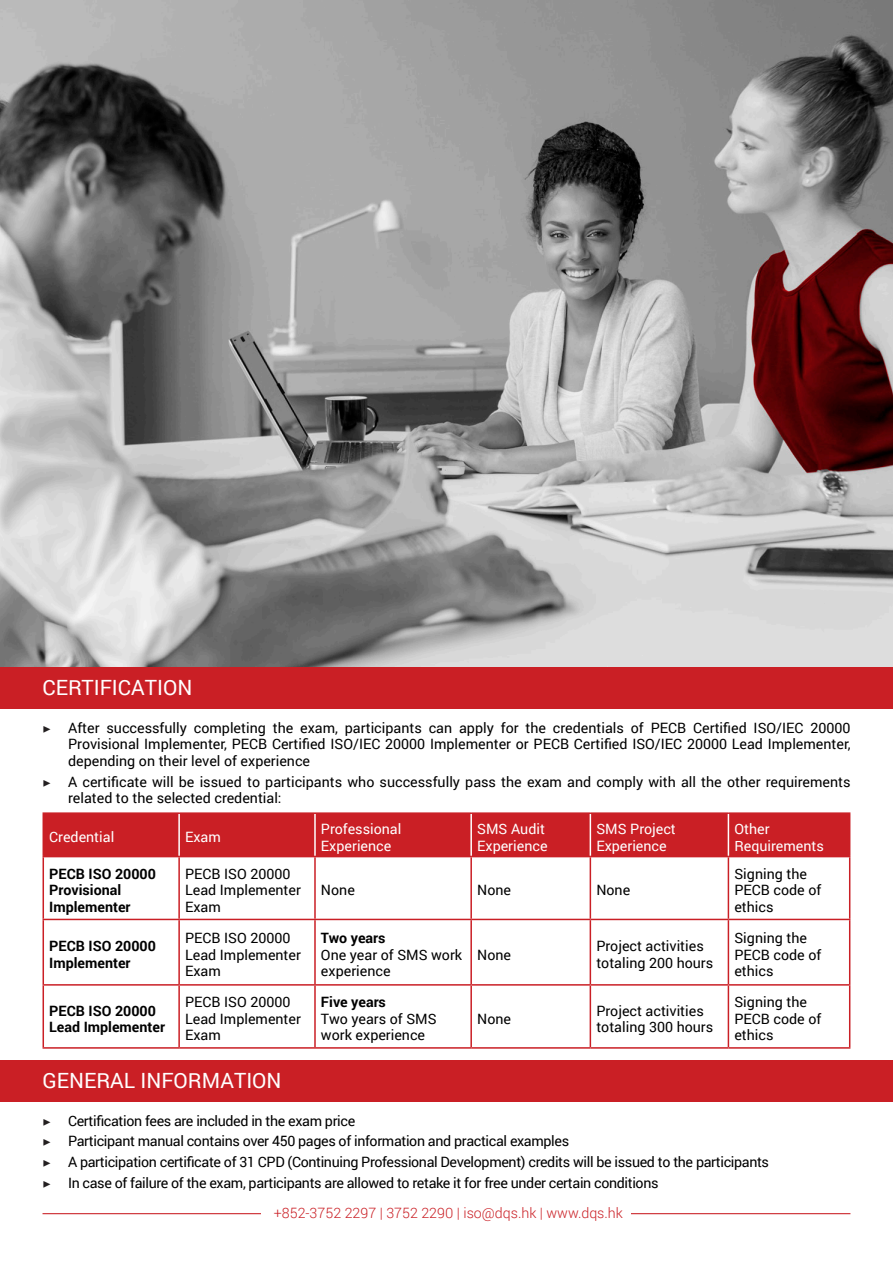
<style>
.page{position:relative;width:893px;height:1263px;background:#fff}
.page>*{position:absolute;margin:0;border:0;box-sizing:border-box;transform-origin:0 0}
.t1{font:21px "Roboto";color:#fff}
.Bullet_Points{font:14.25px/16.5px "Roboto";color:#000}
.Bullet_Points-2{font:14.25px "Roboto";letter-spacing:-.025em;color:#000}
.t2{font:700 14.25px "Roboto";color:#000}
.t3{font:14.25px "Roboto";color:#fff}
.t4{font:300 14.25px "Roboto";color:#ca1f25}
.s1{font-family:"Minion Pro";color:#231f20}
</style>
<div class="page">
<img style="left:0;top:0;width:893px;height:667px">
<div style="left:44px;top:814px;width:805px;height:42px;background:#ca1f25"></div>
<hr style="left:178px;top:814px;width:2px;height:42px;background:#fff">
<hr style="left:314px;top:814px;width:2px;height:42px;background:#fff">
<hr style="left:470px;top:814px;width:2px;height:42px;background:#fff">
<hr style="left:590px;top:814px;width:1px;height:42px;background:#fff">
<hr style="left:728px;top:814px;width:1px;height:42px;background:#fff">
<hr style="left:43px;top:812px;width:136px;height:2px;background:#ca1f25">
<hr style="left:43px;top:814px;width:1px;height:42px;background:#ca1f25">
<hr style="left:179px;top:812px;width:136px;height:2px;background:#ca1f25">
<hr style="left:315px;top:812px;width:156px;height:2px;background:#ca1f25">
<hr style="left:471px;top:812px;width:119px;height:2px;background:#ca1f25">
<hr style="left:590px;top:812px;width:138px;height:2px;background:#ca1f25">
<hr style="left:728px;top:812px;width:122px;height:2px;background:#ca1f25">
<hr style="left:849px;top:814px;width:1px;height:42px;background:#ca1f25">
<hr style="left:43px;top:857px;width:1px;height:62px;background:#ca1f25">
<hr style="left:849px;top:857px;width:1px;height:62px;background:#ca1f25">
<hr style="left:43px;top:920px;width:1px;height:64px;background:#ca1f25">
<hr style="left:849px;top:920px;width:1px;height:64px;background:#ca1f25">
<hr style="left:43px;top:986px;width:1px;height:61px;background:#ca1f25">
<hr style="left:849px;top:986px;width:1px;height:61px;background:#ca1f25">
<hr style="left:43px;top:1047px;width:136px;height:2px;background:#ca1f25">
<hr style="left:179px;top:1047px;width:136px;height:2px;background:#ca1f25">
<hr style="left:315px;top:1047px;width:156px;height:2px;background:#ca1f25">
<hr style="left:471px;top:1047px;width:119px;height:2px;background:#ca1f25">
<hr style="left:590px;top:1047px;width:138px;height:2px;background:#ca1f25">
<hr style="left:728px;top:1047px;width:122px;height:2px;background:#ca1f25">
<hr style="left:178px;top:857px;width:2px;height:62px;background:#ca1f25">
<hr style="left:314px;top:857px;width:2px;height:62px;background:#ca1f25">
<hr style="left:470px;top:857px;width:2px;height:62px;background:#ca1f25">
<hr style="left:590px;top:857px;width:1px;height:62px;background:#ca1f25">
<hr style="left:728px;top:857px;width:1px;height:62px;background:#ca1f25">
<hr style="left:43px;top:919px;width:136px;height:1px;background:#ca1f25">
<hr style="left:179px;top:919px;width:136px;height:1px;background:#ca1f25">
<hr style="left:178px;top:920px;width:2px;height:64px;background:#ca1f25">
<hr style="left:315px;top:919px;width:156px;height:1px;background:#ca1f25">
<hr style="left:314px;top:920px;width:2px;height:64px;background:#ca1f25">
<hr style="left:471px;top:919px;width:119px;height:1px;background:#ca1f25">
<hr style="left:470px;top:920px;width:2px;height:64px;background:#ca1f25">
<hr style="left:590px;top:919px;width:138px;height:1px;background:#ca1f25">
<hr style="left:590px;top:920px;width:1px;height:64px;background:#ca1f25">
<hr style="left:728px;top:919px;width:122px;height:1px;background:#ca1f25">
<hr style="left:728px;top:920px;width:1px;height:64px;background:#ca1f25">
<hr style="left:43px;top:984px;width:136px;height:2px;background:#ca1f25">
<hr style="left:179px;top:984px;width:136px;height:2px;background:#ca1f25">
<hr style="left:178px;top:986px;width:2px;height:61px;background:#ca1f25">
<hr style="left:315px;top:984px;width:156px;height:2px;background:#ca1f25">
<hr style="left:314px;top:986px;width:2px;height:61px;background:#ca1f25">
<hr style="left:471px;top:984px;width:119px;height:2px;background:#ca1f25">
<hr style="left:470px;top:986px;width:2px;height:61px;background:#ca1f25">
<hr style="left:590px;top:984px;width:138px;height:2px;background:#ca1f25">
<hr style="left:590px;top:986px;width:1px;height:61px;background:#ca1f25">
<hr style="left:728px;top:984px;width:122px;height:2px;background:#ca1f25">
<hr style="left:728px;top:986px;width:1px;height:61px;background:#ca1f25">
<hr style="left:43px;top:856px;width:136px;height:1px;background:#ca1f25">
<hr style="left:179px;top:856px;width:136px;height:1px;background:#ca1f25">
<hr style="left:315px;top:856px;width:156px;height:1px;background:#ca1f25">
<hr style="left:471px;top:856px;width:119px;height:1px;background:#ca1f25">
<hr style="left:590px;top:856px;width:138px;height:1px;background:#ca1f25">
<hr style="left:728px;top:856px;width:122px;height:1px;background:#ca1f25">
<div style="left:0;top:667px;width:893px;height:41px;background:#ca1f25"></div>
<div style="left:0;top:1060px;width:893px;height:41px;background:#ca1f25"></div>
<hr style="left:43px;top:1213px;width:807px;height:1px;background:#ca1f25">
<div style="left:261px;top:1207px;width:370px;height:30px;background:#fff"></div>
<p class="t1" style="left:43px;top:673px;width:151px">CERTIFICATION</p>
<p class="Bullet_Points" style="left:68px;top:719px;width:784px;text-align:justify;text-indent:-26px"><span class="s1">▶</span> After successfully completing the exam, participants can apply for the credentials of PECB Certified ISO/IEC 20000<br>Provisional Implementer, PECB Certified ISO/IEC 20000 Implementer or PECB Certified ISO/IEC 20000 Lead Implementer, depending on their level of experience</p>
<p class="Bullet_Points" style="left:68px;top:773px;width:784px;text-indent:-26px"><span class="s1">▶</span> A certificate will be issued to participants who successfully pass the exam and comply with all the other requirements related to the selected credential:</p>
<p class="t3" style="left:49px;top:827px;width:66px">Credential</p>
<p class="t3" style="left:185px;top:827px;width:37px">Exam</p>
<p class="t3" style="left:321px;top:819px;width:82px">Professional</p>
<p class="t3" style="left:321px;top:835px;width:72px">Experience</p>
<p class="t3" style="left:477px;top:819px;width:69px">SMS Audit</p>
<p class="t3" style="left:477px;top:835px;width:72px">Experience</p>
<p class="t3" style="left:596px;top:819px;width:81px">SMS Project</p>
<p class="t3" style="left:596px;top:835px;width:72px">Experience</p>
<p class="t3" style="left:734px;top:819px;width:37px">Other</p>
<p class="t3" style="left:734px;top:835px;width:91px">Requirements</p>
<p class="t2" style="left:49px;top:864px;width:108px">PECB ISO 20000</p>
<p class="t2" style="left:49px;top:880px;width:73px">Provisional</p>
<p class="t2" style="left:49px;top:897px;width:83px">Implementer</p>
<p class="Bullet_Points" style="left:185px;top:865px;width:117px">PECB ISO 20000<br>Lead Implementer</p>
<p class="Bullet_Points" style="left:185px;top:898px;width:37px">Exam</p>
<p class="Bullet_Points" style="left:321px;top:882px;width:35px">None</p>
<p class="Bullet_Points" style="left:477px;top:882px;width:35px">None</p>
<p class="Bullet_Points" style="left:596px;top:882px;width:35px">None</p>
<p class="Bullet_Points" style="left:734px;top:865px;width:88px">Signing the<br>PECB code of ethics</p>
<p class="t2" style="left:49px;top:936px;width:108px">PECB ISO 20000</p>
<p class="t2" style="left:49px;top:953px;width:83px">Implementer</p>
<p class="Bullet_Points" style="left:185px;top:929px;width:117px">PECB ISO 20000<br>Lead Implementer</p>
<p class="Bullet_Points" style="left:185px;top:962px;width:37px">Exam</p>
<p class="t2" style="left:321px;top:928px;width:66px">Two years</p>
<p class="Bullet_Points" style="left:321px;top:946px;width:143px">One year of SMS work</p>
<p class="Bullet_Points" style="left:321px;top:962px;width:71px">experience</p>
<p class="Bullet_Points" style="left:477px;top:946px;width:35px">None</p>
<p class="Bullet_Points" style="left:596px;top:937px;width:109px">Project activities</p>
<p class="Bullet_Points" style="left:596px;top:954px;width:118px">totaling 200 hours</p>
<p class="Bullet_Points" style="left:734px;top:929px;width:74px">Signing the</p>
<p class="Bullet_Points" style="left:734px;top:946px;width:88px">PECB code of ethics</p>
<p class="t2" style="left:49px;top:1000px;width:108px">PECB ISO 20000</p>
<p class="t2" style="left:49px;top:1017px;width:117px">Lead Implementer</p>
<p class="Bullet_Points" style="left:185px;top:993px;width:117px">PECB ISO 20000<br>Lead Implementer</p>
<p class="Bullet_Points" style="left:185px;top:1026px;width:37px">Exam</p>
<p class="t2" style="left:321px;top:992px;width:67px">Five years</p>
<p class="Bullet_Points" style="left:321px;top:1010px;width:117px">Two years of SMS work experience</p>
<p class="Bullet_Points" style="left:477px;top:1010px;width:35px">None</p>
<p class="Bullet_Points" style="left:596px;top:1002px;width:109px">Project activities</p>
<p class="Bullet_Points" style="left:596px;top:1018px;width:118px">totaling 300 hours</p>
<p class="Bullet_Points" style="left:734px;top:993px;width:74px">Signing the</p>
<p class="Bullet_Points" style="left:734px;top:1010px;width:88px">PECB code of ethics</p>
<p class="t1" style="left:43px;top:1065px;width:241px">GENERAL INFORMATION</p>
<p class="Bullet_Points-2" style="left:43px;top:1110px;width:314px"><span class="s1">▶</span> Certification fees are included in the exam price</p>
<p class="Bullet_Points-2" style="left:43px;top:1131px;width:528px"><span class="s1">▶</span> Participant manual contains over 450 pages of information and practical examples</p>
<p class="Bullet_Points-2" style="left:43px;top:1152px;width:728px"><span class="s1">▶</span> A participation certificate of 31 CPD (Continuing Professional Development) credits will be issued to the participants</p>
<p class="Bullet_Points-2" style="left:43px;top:1173px;width:618px"><span class="s1">▶</span> In case of failure of the exam, participants are allowed to retake it for free under certain conditions</p>
<p class="t4" style="left:274px;top:1203px;width:350px">+852-3752 2297 | 3752 2290 | iso@dqs.hk | www.dqs.hk</p>
</div>
